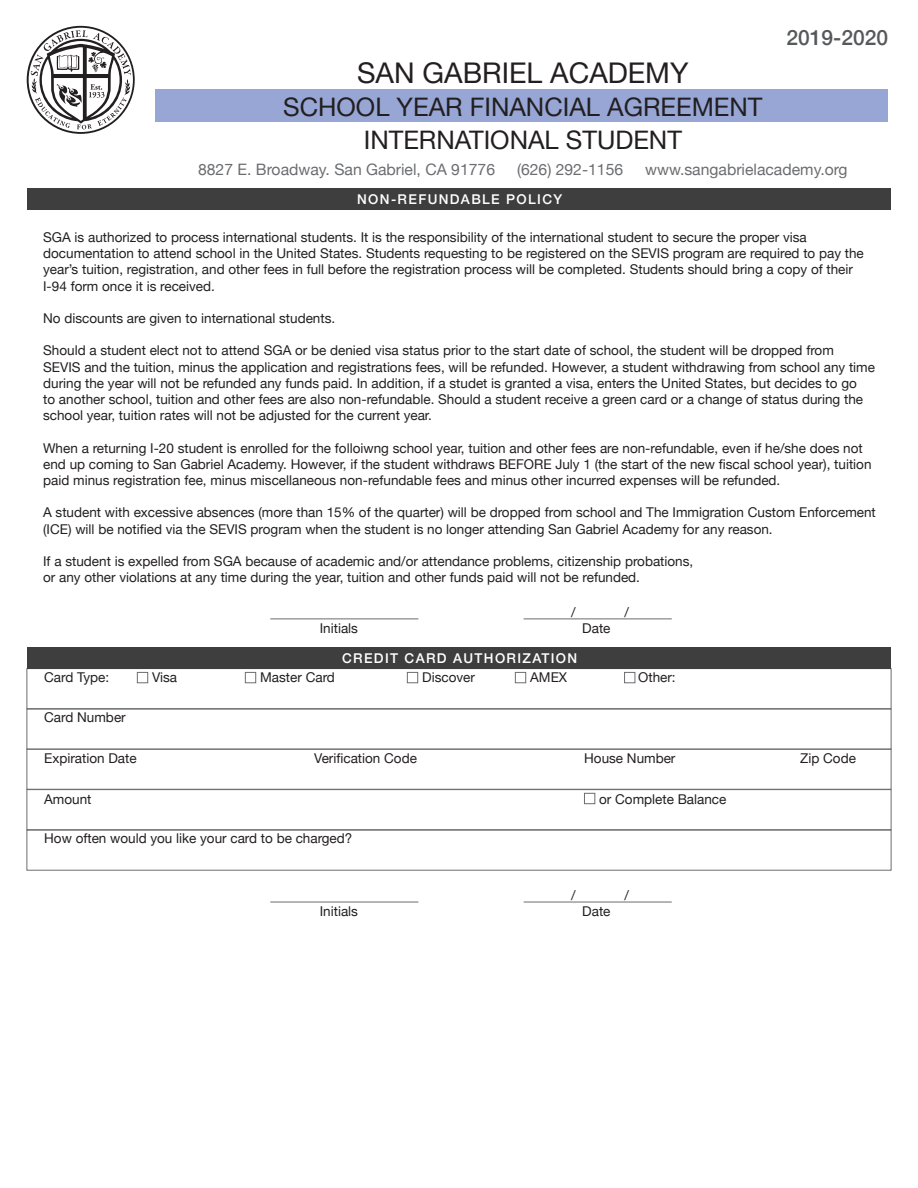
<style>
.page{position:relative;width:918px;height:1188px;background:#fff}
.page>*{position:absolute;margin:0;border:0;box-sizing:border-box;transform-origin:0 0}
.t1{font:28.5px "Helvetica Neue";color:#231f20}
.t2{font:25.5px "Helvetica Neue";color:#231f20}
.t3{font:500 21px "Helvetica Neue";color:#57585a}
.t4{font:15.75px "Helvetica Neue";color:#6c6d70}
.t5{font:13.5px/16.2px "Helvetica Neue";color:#231f20}
.t6{font:500 13.5px "Helvetica Neue";letter-spacing:.1em;color:#fff}
</style>
<div class="page">
<div style="left:156px;top:89px;width:732px;height:33px;background:#97a6d4"></div>
<div style="left:27px;top:789px;width:864px;height:41px;border:1px solid #6c6d70"></div>
<div style="left:27px;top:830px;width:864px;height:40px;border:1px solid #6c6d70"></div>
<div style="left:27px;top:668px;width:864px;height:41px;border:1px solid #6c6d70"></div>
<div style="left:27px;top:749px;width:864px;height:40px;border:1px solid #6c6d70"></div>
<div style="left:27px;top:709px;width:864px;height:40px;border:1px solid #6c6d70"></div>
<div style="left:584px;top:793px;width:11px;height:11px;border:1px solid #6c6d70"></div>
<div style="left:624px;top:672px;width:11px;height:11px;border:1px solid #6c6d70"></div>
<div style="left:515px;top:672px;width:11px;height:11px;border:1px solid #6c6d70"></div>
<div style="left:407px;top:672px;width:11px;height:11px;border:1px solid #6c6d70"></div>
<div style="left:245px;top:672px;width:11px;height:11px;border:1px solid #6c6d70"></div>
<div style="left:137px;top:672px;width:11px;height:11px;border:1px solid #6c6d70"></div>
<div style="left:27px;top:189px;width:864px;height:21px;background:#3e3e3f"></div>
<div style="left:27px;top:647px;width:864px;height:22px;background:#3e3e3f"></div>
<hr style="left:524px;top:619px;width:148px;height:1px;background:#6c6d70">
<hr style="left:524px;top:902px;width:148px;height:1px;background:#6c6d70">
<hr style="left:270px;top:619px;width:148px;height:1px;background:#6c6d70">
<hr style="left:270px;top:902px;width:148px;height:1px;background:#6c6d70">
<svg style="left:27px;top:26px;width:108px;height:108px"></svg>
<h3 class="t3" style="left:787px;top:21px;width:103px">2019-2020</h3>
<p class="t1" style="left:357px;top:52px;width:333px">SAN GABRIEL ACADEMY</p>
<p class="t2" style="left:283px;top:89px;width:481px">SCHOOL YEAR FINANCIAL AGREEMENT</p>
<p class="t2" style="left:364px;top:122px;width:320px">INTERNATIONAL STUDENT</p>
<p class="t4" style="left:198px;top:158px;width:298px">8827 E. Broadway. San Gabriel, CA 91776</p>
<p class="t4" style="left:517px;top:158px;width:108px">(626) 292-1156</p>
<p class="t4" style="left:645px;top:158px;width:204px">www.sangabrielacademy.org</p>
<p class="t6" style="left:357px;top:189px;width:207px">NON-REFUNDABLE POLICY</p>
<p class="t5" style="left:43px;top:230px;width:822px">SGA is authorized to process international students. It is the responsibility of the international student to secure the proper visa documentation to attend school in the United States. Students requesting to be registered on the SEVIS program are required to pay the year’s tuition, registration, and other fees in full before the registration process will be completed. Students should bring a copy of their I-94 form once it is received.</p>
<p class="t5" style="left:43px;top:311px;width:294px">No discounts are given to international students.</p>
<p class="t5" style="left:43px;top:343px;width:833px">Should a student elect not to attend SGA or be denied visa status prior to the start date of school, the student will be dropped from<br>SEVIS and the tuition, minus the application and registrations fees, will be refunded. However, a student withdrawing from school any time during the year will not be refunded any funds paid. In addition, if a studet is granted a visa, enters the United States, but decides to go<br>to another school, tuition and other fees are also non-refundable. Should a student receive a green card or a change of status during the school year, tuition rates will not be adjusted for the current year.</p>
<p class="t5" style="left:43px;top:441px;width:830px">When a returning I-20 student is enrolled for the folloiwng school year, tuition and other fees are non-refundable, even if he/she does not end up coming to San Gabriel Academy. However, if the student withdraws BEFORE July 1 (the start of the new fiscal school year), tuition paid minus registration fee, minus miscellaneous non-refundable fees and minus other incurred expenses will be refunded.</p>
<p class="t5" style="left:43px;top:505px;width:834px">A student with excessive absences (more than 15% of the quarter) will be dropped from school and The Immigration Custom Enforcement (ICE) will be notified via the SEVIS program when the student is no longer attending San Gabriel Academy for any reason.</p>
<p class="t5" style="left:43px;top:554px;width:652px">If a student is expelled from SGA because of academic and/or attendance problems, citizenship probations,</p>
<p class="t5" style="left:43px;top:570px;width:598px">or any other violations at any time during the year, tuition and other funds paid will not be refunded.</p>
<p class="t5" style="left:571px;top:604px;width:6px">/</p>
<p class="t5" style="left:624px;top:604px;width:6px">/</p>
<p class="t5" style="left:320px;top:621px;width:40px">Initials</p>
<p class="t5" style="left:582px;top:621px;width:30px">Date</p>
<p class="t6" style="left:342px;top:647px;width:237px">CREDIT CARD AUTHORIZATION</p>
<p class="t5" style="left:44px;top:670px;width:67px">Card Type:</p>
<p class="t5" style="left:152px;top:670px;width:27px">Visa</p>
<p class="t5" style="left:260px;top:670px;width:76px">Master Card</p>
<p class="t5" style="left:422px;top:670px;width:54px">Discover</p>
<p class="t5" style="left:530px;top:670px;width:39px">AMEX</p>
<p class="t5" style="left:638px;top:670px;width:39px">Other:</p>
<p class="t5" style="left:44px;top:710px;width:83px">Card Number</p>
<p class="t5" style="left:44px;top:750px;width:94px">Expiration Date</p>
<p class="t5" style="left:314px;top:750px;width:104px">Verification Code</p>
<p class="t5" style="left:584px;top:750px;width:93px">House Number</p>
<p class="t5" style="left:800px;top:750px;width:57px">Zip Code</p>
<p class="t5" style="left:44px;top:792px;width:49px">Amount</p>
<p class="t5" style="left:599px;top:792px;width:129px">or Complete Balance</p>
<p class="t5" style="left:44px;top:831px;width:310px">How often would you like your card to be charged?</p>
<p class="t5" style="left:571px;top:888px;width:6px">/</p>
<p class="t5" style="left:624px;top:888px;width:6px">/</p>
<p class="t5" style="left:320px;top:904px;width:40px">Initials</p>
<p class="t5" style="left:582px;top:904px;width:30px">Date</p>
</div>
